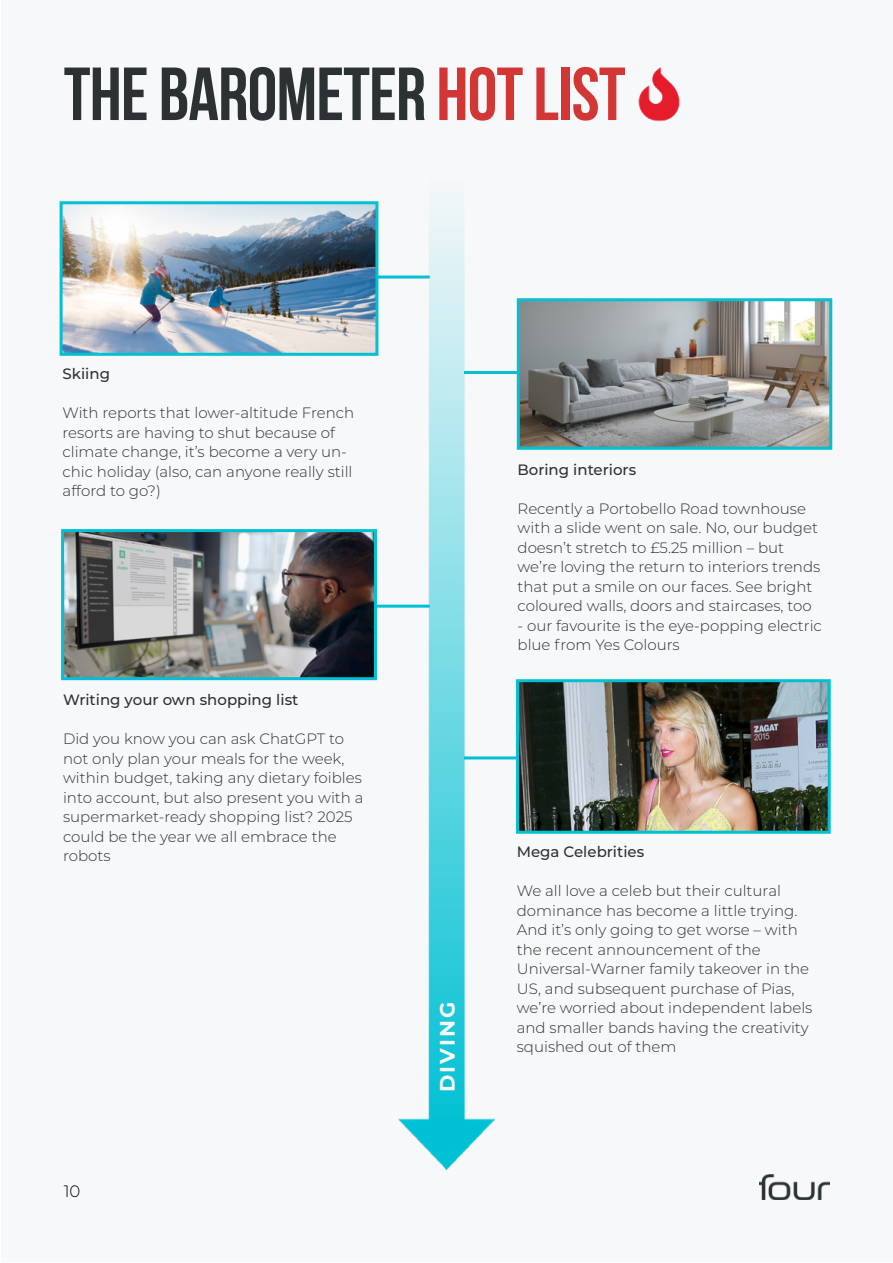
<style>
.page{position:relative;width:893px;height:1263px;background:#fff}
.page>*{position:absolute;margin:0;border:0;box-sizing:border-box;transform-origin:0 0}
.t1{font:700 75px "Bebas Neue";letter-spacing:-.01em;color:#2c3233}
.t2{font:700 21px "Montserrat";letter-spacing:.1em;color:#f8f8f8}
.t3{font:300 16.5px "Montserrat";color:#000}
.t4{font:300 15px/19.5px "Montserrat";color:#2c3233}
.t5{font:500 15px "Montserrat";color:#2c3233}
.s1{color:#d23736}
</style>
<div class="page">
<div style="left:1px;top:1px;width:891px;height:1261px;background:#f7f8f9"></div>
<img style="left:760px;top:1174px;width:69px;height:25px">
<img style="left:638px;top:67px;width:42px;height:55px">
<hr style="left:376px;top:276px;width:54px;height:3px;background:#00c1d4">
<hr style="left:464px;top:371px;width:53px;height:3px;background:#00c1d4">
<hr style="left:376px;top:605px;width:54px;height:3px;background:#00c1d4">
<hr style="left:464px;top:756px;width:53px;height:3px;background:#00c1d4">
<img style="left:399px;top:210px;width:95px;height:959px">
<img style="left:520px;top:683px;width:307px;height:147px">
<div style="left:516px;top:679px;width:315px;height:155px;border:3px solid #00c1d4"></div>
<img style="left:64px;top:205px;width:310px;height:147px">
<div style="left:60px;top:201px;width:318px;height:155px;border:3px solid #00c1d4"></div>
<img style="left:521px;top:302px;width:307px;height:144px">
<div style="left:517px;top:298px;width:315px;height:152px;border:3px solid #00c1d4"></div>
<img style="left:65px;top:533px;width:308px;height:143px">
<div style="left:61px;top:529px;width:316px;height:151px;border:3px solid #00c1d4"></div>
<h1 class="t1" style="left:64px;top:53px;width:563px">THE BAROMETER <span class="s1">HOT LIST</span></h1>
<p class="t5" style="left:63px;top:363px;width:49px">Skiing</p>
<p class="t4" style="left:63px;top:403px;width:293px">With reports that lower-altitude French resorts are having to shut because of climate change, it’s become a very un&shy;chic holiday (also, can anyone really still afford to go?)</p>
<p class="t5" style="left:63px;top:689px;width:237px">Writing your own shopping list</p>
<p class="t4" style="left:63px;top:729px;width:302px">Did you know you can ask ChatGPT to not only plan your meals for the week, within budget, taking any dietary foibles into account, but also present you with a supermarket-ready shopping list? 2025 could be the year we all embrace the robots</p>
<p class="t3" style="left:64px;top:1180px;width:18px">10</p>
<p class="t5" style="left:518px;top:459px;width:120px">Boring interiors</p>
<p class="t4" style="left:518px;top:498px;width:304px">Recently a Portobello Road townhouse with a slide went on sale. No, our budget doesn’t stretch to £5.25 million – but we’re loving the return to interiors trends that put a smile on our faces. See bright coloured walls, doors and staircases, too</p>
<p class="t4" style="left:518px;top:615px;width:306px">- our favourite is the eye-popping electric blue from Yes Colours</p>
<h2 class="t2" style="left:432px;top:1092px;width:92px;rotate:-90deg">DIVING</h2>
<p class="t5" style="left:517px;top:841px;width:129px">Mega Celebrities</p>
<p class="t4" style="left:517px;top:881px;width:297px">We all love a celeb but their cultural dominance has become a little trying.<br>And it’s only going to get worse – with the recent announcement of the Universal-Warner family takeover in the US, and subsequent purchase of Pias, we’re worried about independent labels and smaller bands having the creativity squished out of them</p>
</div>
